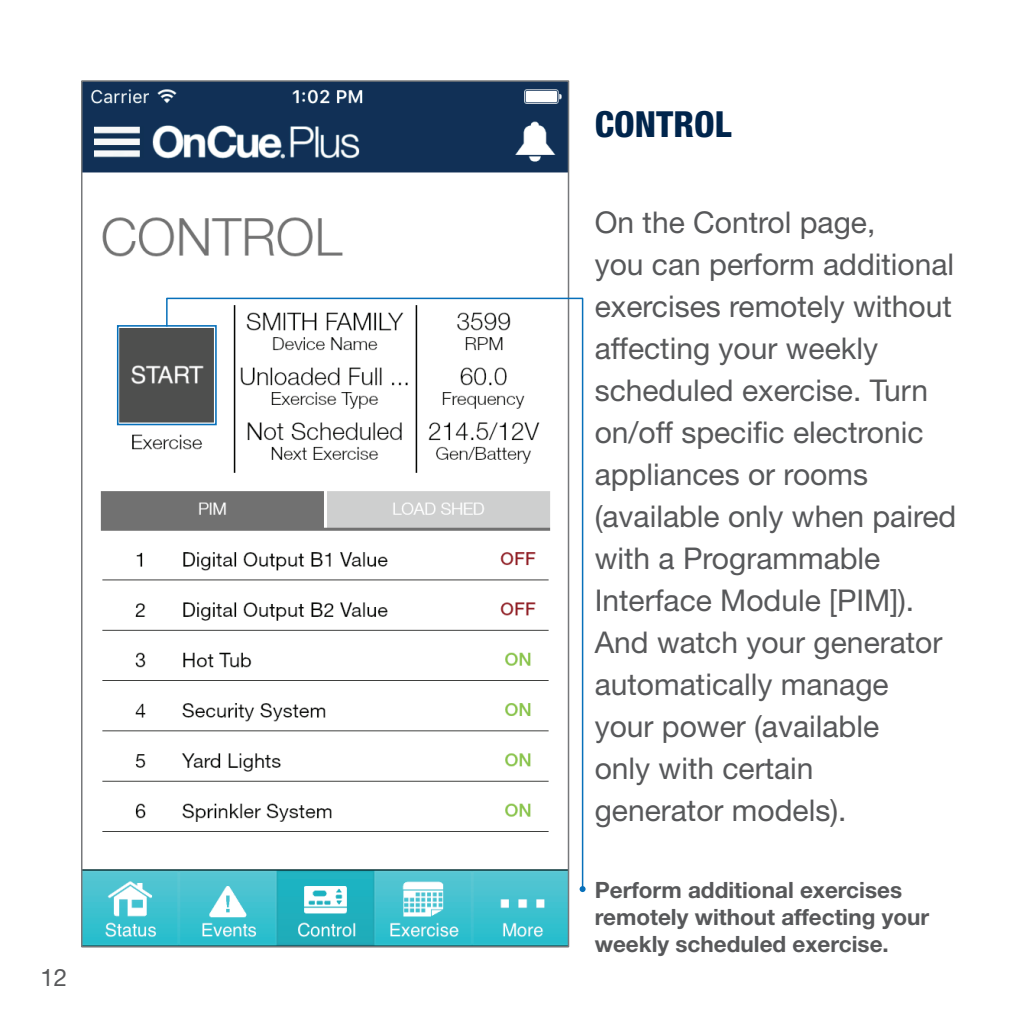
<style>
.page{position:relative;width:1026px;height:1026px;background:#fff}
.page>*{position:absolute;margin:0;border:0;box-sizing:border-box;transform-origin:0 0}
.t1{font:800 condensed 36px "Helvetica Neue LT Pro";color:#00254c}
.t2{font:30px/42px "Helvetica Neue LT Pro";color:#57585a}
.t3{font:24px "Helvetica Neue LT Pro";color:#57585a}
.t4{font:700 22.5px/27px "Helvetica Neue LT Pro";color:#57585a}
</style>
<div class="page">
<img style="left:84px;top:83px;width:482px;height:862px">
<div style="left:117px;top:325px;width:100px;height:100px;border:2px solid #0770ba"></div>
<svg style="left:165px;top:297px;width:419px;height:594px"></svg>
<svg style="left:580px;top:886px;width:6px;height:6px"></svg>
<p class="t3" style="left:40px;top:962px;width:28px">12</p>
<p class="t1" style="left:595px;top:102px;width:138px">CONTROL</p>
<p class="t2" style="left:595px;top:200px;width:363px">On the Control page,<br>you can perform additional exercises remotely without affecting your weekly scheduled exercise. Turn on/off specific electronic appliances or rooms (available only when paired with a Programmable<br>Interface Module [PIM]).<br>And watch your generator automatically manage<br>your power (available<br>only with certain<br>generator models).</p>
<p class="t4" style="left:595px;top:875px;width:336px">Perform additional exercises remotely without affecting your weekly scheduled exercise.</p>
</div>
